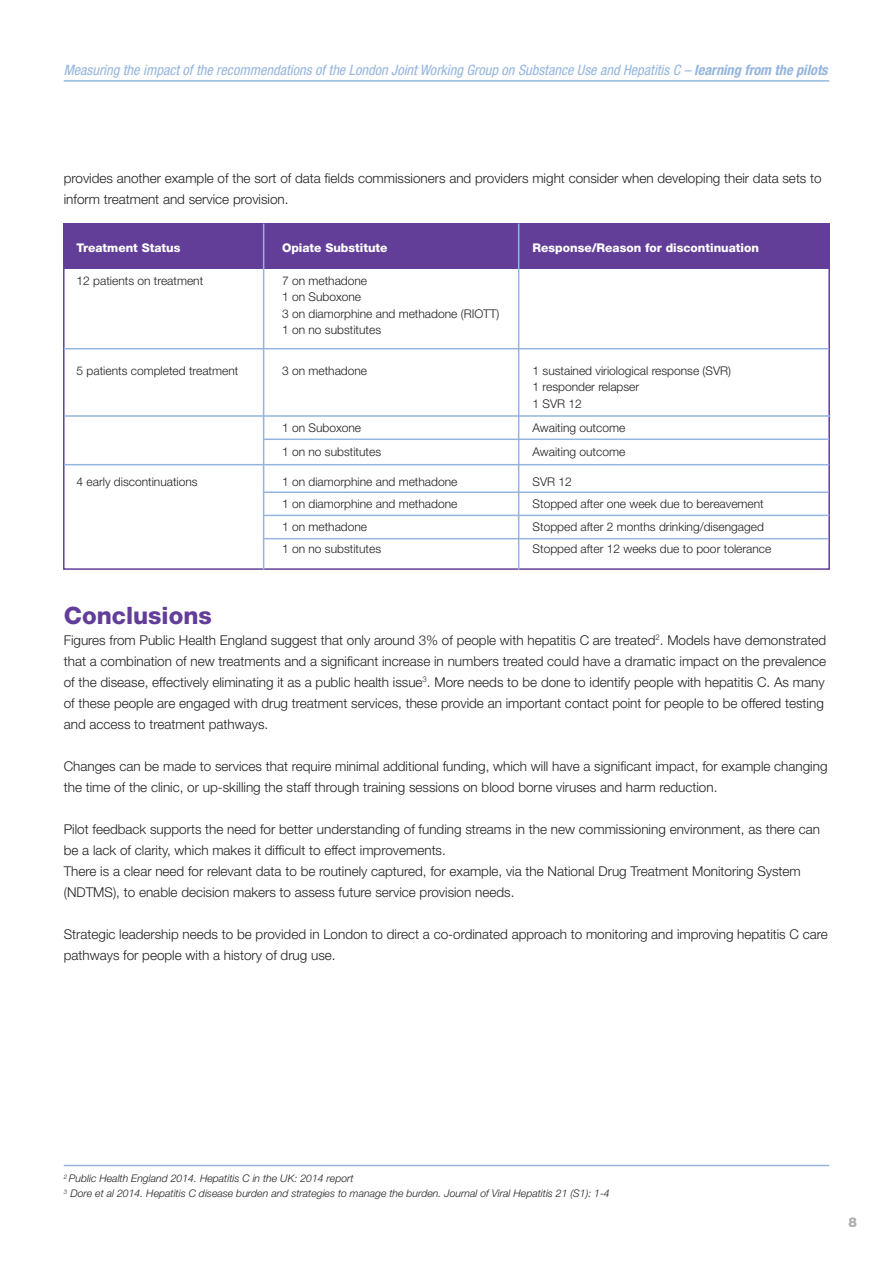
<style>
.page{position:relative;width:893px;height:1263px;background:#fff}
.page>*{position:absolute;margin:0;border:0;box-sizing:border-box;transform-origin:0 0}
.t1{font:800 24px "Helvetica Neue";color:#623e99}
.t2{font:italic condensed 14.4px "Helvetica Neue";color:#95b5de}
.t3{font:300 13.5px/21px "Helvetica Neue";color:#231f20}
.t4{font:800 13.5px "Helvetica Neue";color:#a8a9ad}
.t5{font:300 12px "Helvetica Neue";color:#231f20}
.t6{font:800 12px "Helvetica Neue";color:#fff}
.t7{font:italic 300 10.5px "Helvetica Neue";color:#231f20}
.s1{font-weight:700}
</style>
<div class="page">
<hr style="left:64px;top:1165px;width:765px;height:1px;background:#95b5de">
<hr style="left:64px;top:348px;width:765px;height:1px;background:#95b5de">
<hr style="left:65px;top:415px;width:765px;height:2px;background:#95b5de">
<hr style="left:64px;top:464px;width:765px;height:1px;background:#95b5de">
<hr style="left:264px;top:438px;width:565px;height:2px;background:#95b5de">
<hr style="left:263px;top:491px;width:565px;height:2px;background:#95b5de">
<hr style="left:264px;top:515px;width:565px;height:1px;background:#95b5de">
<hr style="left:263px;top:538px;width:565px;height:1px;background:#95b5de">
<div style="left:64px;top:224px;width:766px;height:45px;background:#623e99"></div>
<hr style="left:263px;top:224px;width:1px;height:346px;background:#95b5de">
<hr style="left:518px;top:224px;width:1px;height:346px;background:#95b5de">
<hr style="left:64px;top:80px;width:765px;height:2px;background:#95b5de">
<p class="t2" style="left:64px;top:62px;width:765px">Measuring the impact of the recommendations of the London Joint Working Group on Substance Use and Hepatitis C – <span class="s1">learning from the pilots</span></p>
<p class="t3" style="left:64px;top:167px;width:759px">provides another example of the sort of data fields commissioners and providers might consider when developing their data sets to inform treatment and service provision.</p>
<p class="t6" style="left:77px;top:240px;width:105px">Treatment Status</p>
<p class="t6" style="left:282px;top:240px;width:107px">Opiate Substitute</p>
<p class="t6" style="left:533px;top:240px;width:228px">Response/Reason for discontinuation</p>
<p class="t5" style="left:77px;top:273px;width:128px">12 patients on treatment</p>
<p class="t5" style="left:282px;top:273px;width:87px">7 on methadone</p>
<p class="t5" style="left:282px;top:289px;width:81px">1 on Suboxone</p>
<p class="t5" style="left:282px;top:306px;width:219px">3 on diamorphine and methadone (RIOTT)</p>
<p class="t5" style="left:282px;top:322px;width:101px">1 on no substitutes</p>
<p class="t5" style="left:77px;top:363px;width:163px">5 patients completed treatment</p>
<p class="t5" style="left:282px;top:363px;width:87px">3 on methadone</p>
<p class="t5" style="left:533px;top:363px;width:200px">1 sustained viriological response (SVR)</p>
<p class="t5" style="left:533px;top:379px;width:108px">1 responder relapser</p>
<p class="t5" style="left:533px;top:396px;width:51px">1 SVR 12</p>
<p class="t5" style="left:282px;top:420px;width:81px">1 on Suboxone</p>
<p class="t5" style="left:533px;top:420px;width:94px">Awaiting outcome</p>
<p class="t5" style="left:282px;top:444px;width:101px">1 on no substitutes</p>
<p class="t5" style="left:533px;top:444px;width:94px">Awaiting outcome</p>
<p class="t5" style="left:77px;top:474px;width:123px">4 early discontinuations</p>
<p class="t5" style="left:282px;top:474px;width:177px">1 on diamorphine and methadone</p>
<p class="t5" style="left:533px;top:474px;width:41px">SVR 12</p>
<p class="t5" style="left:282px;top:496px;width:177px">1 on diamorphine and methadone</p>
<p class="t5" style="left:533px;top:496px;width:233px">Stopped after one week due to bereavement</p>
<p class="t5" style="left:282px;top:519px;width:87px">1 on methadone</p>
<p class="t5" style="left:533px;top:519px;width:233px">Stopped after 2 months drinking/disengaged</p>
<p class="t5" style="left:282px;top:541px;width:101px">1 on no substitutes</p>
<p class="t5" style="left:533px;top:541px;width:240px">Stopped after 12 weeks due to poor tolerance</p>
<p class="t1" style="left:64px;top:601px;width:150px">Conclusions</p>
<p class="t3" style="left:64px;top:629px;width:764px">Figures from Public Health England suggest that only around 3% of people with hepatitis C are treated<sup>2</sup>. Models have demonstrated that a combination of new treatments and a significant increase in numbers treated could have a dramatic impact on the prevalence of the disease, effectively eliminating it as a public health issue<sup>3</sup>. More needs to be done to identify people with hepatitis C. As many of these people are engaged with drug treatment services, these provide an important contact point for people to be offered testing and access to treatment pathways.</p>
<p class="t3" style="left:64px;top:755px;width:765px">Changes can be made to services that require minimal additional funding, which will have a significant impact, for example changing the time of the clinic, or up-skilling the staff through training sessions on blood borne viruses and harm reduction.</p>
<p class="t3" style="left:64px;top:818px;width:758px">Pilot feedback supports the need for better understanding of funding streams in the new commissioning environment, as there can be a lack of clarity, which makes it difficult to effect improvements.</p>
<p class="t3" style="left:64px;top:860px;width:739px">There is a clear need for relevant data to be routinely captured, for example, via the National Drug Treatment Monitoring System (NDTMS), to enable decision makers to assess future service provision needs.</p>
<p class="t3" style="left:64px;top:923px;width:766px">Strategic leadership needs to be provided in London to direct a co-ordinated approach to monitoring and improving hepatitis C care pathways for people with a history of drug use.</p>
<p class="t7" style="left:64px;top:1172px;width:291px"><sup>2</sup> Public Health England 2014. Hepatitis C in the UK: 2014 report</p>
<p class="t7" style="left:64px;top:1187px;width:547px"><sup>3</sup> Dore et al 2014. Hepatitis C disease burden and strategies to manage the burden. Journal of Viral Hepatitis 21 (S1): 1-4</p>
<p class="t4" style="left:848px;top:1214px;width:10px">8</p>
</div>
